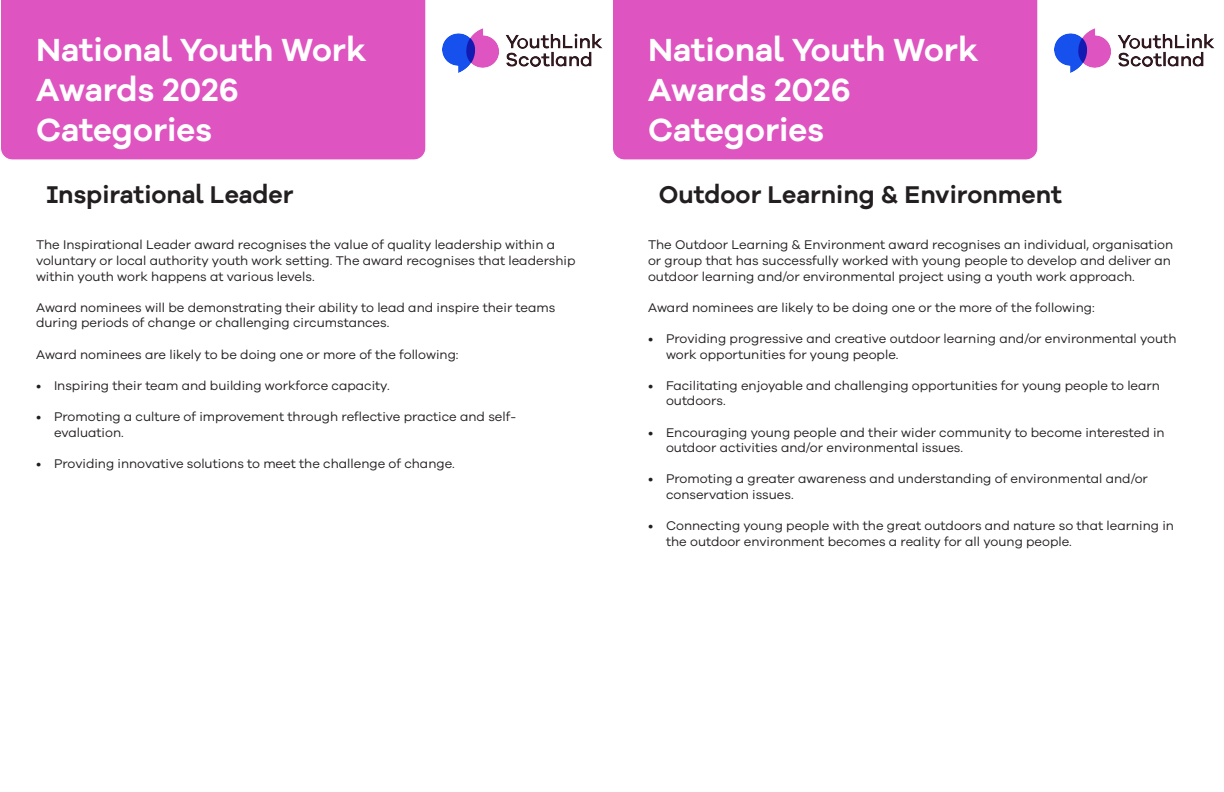
<style>
.page{position:relative;width:1224px;height:792px;background:#fff}
.page>*{position:absolute;margin:0;border:0;box-sizing:border-box;transform-origin:0 0}
.t1{font:600 33px "Galano Grotesque Alt";color:#fff}
.t2{font:600 25px "Galano Grotesque Alt";color:#231f20}
.t3{font:13px/15.6px "Galano Grotesque";color:#231f20}
</style>
<div class="page">
<div style="left:1px;top:0;width:425px;height:160px;background:#de54c0"></div>
<img style="left:442px;top:29px;width:160px;height:44px">
<div style="left:613px;top:0;width:425px;height:160px;background:#de54c0"></div>
<img style="left:1054px;top:29px;width:160px;height:44px">
<p class="t1" style="left:36px;top:29px;width:332px">National Youth Work</p>
<p class="t1" style="left:36px;top:69px;width:204px">Awards 2026</p>
<p class="t1" style="left:36px;top:108px;width:178px">Categories</p>
<p class="t2" style="left:47px;top:178px;width:248px">Inspirational Leader</p>
<p class="t3" style="left:36px;top:237px;width:541px">The Inspirational Leader award recognises the value of quality leadership within a voluntary or local authority youth work setting. The award recognises that leadership within youth work happens at various levels.</p>
<p class="t3" style="left:36px;top:299px;width:521px">Award nominees will be demonstrating their ability to lead and inspire their teams during periods of change or challenging circumstances.</p>
<p class="t3" style="left:36px;top:346px;width:424px">Award nominees are likely to be doing one or more of the following:</p>
<p class="t3" style="left:36px;top:377px;width:355px">• Inspiring their team and building workforce capacity.</p>
<p class="t3" style="left:54px;top:408px;width:464px;text-indent:-18px">• Promoting a culture of improvement through reflective practice and self&shy;evaluation.</p>
<p class="t3" style="left:36px;top:455px;width:420px">• Providing innovative solutions to meet the challenge of change.</p>
<p class="t1" style="left:648px;top:29px;width:332px">National Youth Work</p>
<p class="t1" style="left:648px;top:69px;width:204px">Awards 2026</p>
<p class="t1" style="left:648px;top:108px;width:178px">Categories</p>
<p class="t2" style="left:659px;top:178px;width:405px">Outdoor Learning &amp; Environment</p>
<p class="t3" style="left:648px;top:237px;width:527px">The Outdoor Learning &amp; Environment award recognises an individual, organisation or group that has successfully worked with young people to develop and deliver an outdoor learning and/or environmental project using a youth work approach.</p>
<p class="t3" style="left:648px;top:299px;width:448px">Award nominees are likely to be doing one or the more of the following:</p>
<p class="t3" style="left:666px;top:330px;width:512px;text-indent:-18px">• Providing progressive and creative outdoor learning and/or environmental youth work opportunities for young people.</p>
<p class="t3" style="left:666px;top:377px;width:496px;text-indent:-18px">• Facilitating enjoyable and challenging opportunities for young people to learn outdoors.</p>
<p class="t3" style="left:666px;top:424px;width:500px;text-indent:-18px">• Encouraging young people and their wider community to become interested in outdoor activities and/or environmental issues.</p>
<p class="t3" style="left:666px;top:471px;width:484px;text-indent:-18px">• Promoting a greater awareness and understanding of environmental and/or conservation issues.</p>
<p class="t3" style="left:666px;top:518px;width:509px;text-indent:-18px">• Connecting young people with the great outdoors and nature so that learning in the outdoor environment becomes a reality for all young people.</p>
</div>
